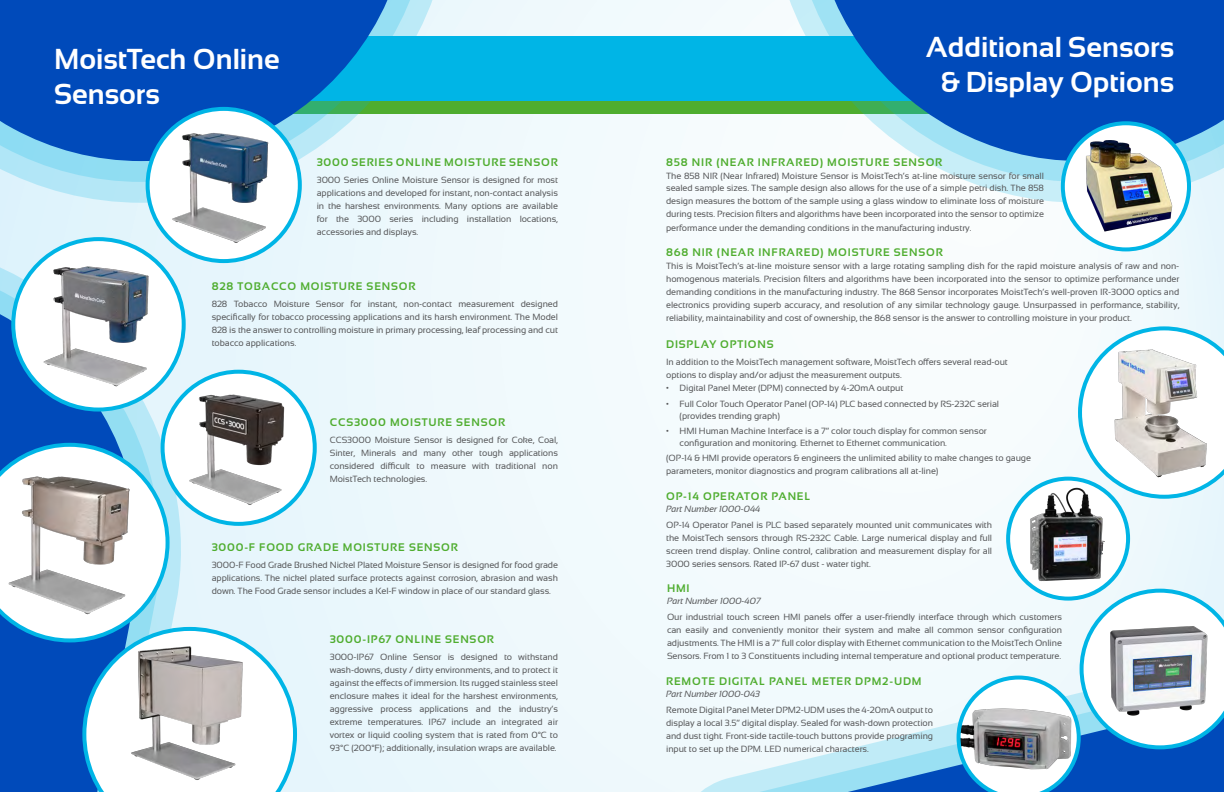
<style>
.page{position:relative;width:1224px;height:792px;background:#f1fafd}
.page>*{position:absolute;margin:0;border:0;box-sizing:border-box;transform-origin:0 0}
.t1{font:700 28.9px/34.6px "Sansation";color:#fff}
.t2{font:700 11px "Sansation";letter-spacing:.075em;color:#4fad2f}
.t3{font:9px/13px "Sansation";letter-spacing:-.01em;color:#57585a;text-align:justify}
.t4{font:italic 9px "Sansation";letter-spacing:-.01em;color:#57585a}
</style>
<div class="page">
<svg style="left:0;top:236px;width:184px;height:192px;fill:#e4f5fc"></svg>
<svg style="left:0;top:257px;width:163px;height:186px;fill:#def3fc"></svg>
<svg style="left:0;top:277px;width:142px;height:166px;background:#246ec8"></svg>
<svg style="left:712px;top:722px;width:245px;height:70px"></svg>
<div style="left:154px;top:36px;width:1070px;height:72px;background:#00b5e6"></div>
<div style="left:104px;top:102px;width:1120px;height:12px;background:#4fad2f"></div>
<svg style="left:0;top:0;width:452px;height:203px"></svg>
<svg style="left:0;top:0;width:431px;height:182px"></svg>
<svg style="left:0;top:0;width:410px;height:161px;background:#1d6bc3"></svg>
<svg style="left:770px;top:0;width:454px;height:203px"></svg>
<svg style="left:791px;top:0;width:433px;height:182px"></svg>
<svg style="left:812px;top:0;width:412px;height:161px;background:#216dc4"></svg>
<svg style="left:1063px;top:123px;width:126px;height:126px;fill:#fff"></svg>
<img style="left:1077px;top:134px;width:107px;height:104px">
<div style="left:1061px;top:121px;width:130px;height:130px;border:4px solid #00b5e6;border-radius:50%"></div>
<svg style="left:1078px;top:326px;width:146px;height:173px"></svg>
<div style="left:148px;top:109px;width:152px;height:152px;background:#fff;border-radius:50%"></div>
<img style="left:170px;top:109px;width:103px;height:140px">
<div style="left:146px;top:107px;width:156px;height:156px;border:4px solid #00b5e6;border-radius:50%"></div>
<svg style="left:163px;top:372px;width:152px;height:152px;fill:#fff"></svg>
<img style="left:186px;top:384px;width:103px;height:59px">
<svg style="left:957px;top:589px;width:267px;height:203px"></svg>
<div style="left:13px;top:239px;width:171px;height:171px;background:#fff;border-radius:50%"></div>
<img style="left:38px;top:255px;width:116px;height:143px">
<div style="left:11px;top:237px;width:175px;height:175px;border:4px solid #00b5e6;border-radius:50%"></div>
<svg style="left:0;top:443px;width:297px;height:349px"></svg>
<svg style="left:1008px;top:479px;width:120px;height:120px"></svg>
<img style="left:1008px;top:483px;width:120px;height:104px">
<div style="left:1006px;top:477px;width:124px;height:124px;border:4px solid #00b5e6;border-radius:50%"></div>
<h1 class="t1" style="left:54px;top:42px;width:227px">MoistTech Online<br>Sensors</h1>
<p class="t2" style="left:317px;top:156px;width:243px">3000 SERIES ONLINE MOISTURE SENSOR</p>
<p class="t3" style="left:317px;top:173px;width:243px">3000 Series Online Moisture Sensor is designed for most applications and developed for instant, non-contact analysis in the harshest environments. Many options are available for the 3000 series including installation locations, accessories and displays.</p>
<p class="t2" style="left:212px;top:280px;width:205px">828 TOBACCO MOISTURE SENSOR</p>
<p class="t3" style="left:212px;top:297px;width:348px">828 Tobacco Moisture Sensor for instant, non-contact measurement designed specifically for tobacco processing applications and its harsh environment. The Model 828 is the answer to controlling moisture in primary processing, leaf processing and cut tobacco applications.</p>
<p class="t2" style="left:330px;top:416px;width:177px">CCS3000 MOISTURE SENSOR</p>
<p class="t3" style="left:330px;top:433px;width:230px">CCS3000 Moisture Sensor is designed for Coke, Coal, Sinter, Minerals and many other tough applications considered difficult to measure with traditional non MoistTech technologies.</p>
<p class="t2" style="left:212px;top:541px;width:248px">3000-F FOOD GRADE MOISTURE SENSOR</p>
<p class="t3" style="left:212px;top:559px;width:348px">3000-F Food Grade Brushed Nickel Plated Moisture Sensor is designed for food grade applications. The nickel plated surface protects against corrosion, abrasion and wash down. The Food Grade sensor includes a Kel-F window in place of our standard glass.</p>
<p class="t2" style="left:330px;top:633px;width:166px">3000-IP67 ONLINE SENSOR</p>
<p class="t3" style="left:330px;top:651px;width:230px">3000-IP67 Online Sensor is designed to withstand wash-downs, dusty / dirty environments, and to protect it against the effects of immersion. Its rugged stainless steel enclosure makes it ideal for the harshest environments, aggressive process applications and the industry’s extreme temperatures. IP67 include an integrated air vortex or liquid cooling system that is rated from 0°C to 93°C (200°F); additionally, insulation wraps are available.</p>
<h1 class="t1" style="left:926px;top:30px;width:250px;text-align:center">Additional Sensors &amp; Display Options</h1>
<p class="t2" style="left:666px;top:156px;width:278px">858 NIR (NEAR INFRARED) MOISTURE SENSOR</p>
<p class="t3" style="left:666px;top:169px;width:379px">The 858 NIR (Near Infrared) Moisture Sensor is MoistTech’s at-line moisture sensor for small sealed sample sizes. The sample design also allows for the use of a simple petri dish. The 858 design measures the bottom of the sample using a glass window to eliminate loss of moisture during tests. Precision filters and algorithms have been incorporated into the sensor to optimize performance under the demanding conditions in the manufacturing industry.</p>
<p class="t2" style="left:666px;top:246px;width:278px">868 NIR (NEAR INFRARED) MOISTURE SENSOR</p>
<p class="t3" style="left:666px;top:260px;width:515px">This is MoistTech’s at-line moisture sensor with a large rotating sampling dish for the rapid moisture analysis of raw and non&shy;homogenous materials. Precision filters and algorithms have been incorporated into the sensor to optimize performance under demanding conditions in the manufacturing industry. The 868 Sensor incorporates MoistTech’s well-proven IR-3000 optics and electronics providing superb accuracy, and resolution of any similar technology gauge. Unsurpassed in performance, stability, reliability, maintainability and cost of ownership, the 868 sensor is the answer to controlling moisture in your product.</p>
<p class="t2" style="left:666px;top:338px;width:109px">DISPLAY OPTIONS</p>
<p class="t3" style="left:666px;top:356px;width:343px">In addition to the MoistTech management software, MoistTech offers several read-out options to display and/or adjust the measurement outputs.</p>
<p class="t3" style="left:666px;top:382px;width:239px">• Digital Panel Meter (DPM) connected by 4-20mA output</p>
<p class="t3" style="left:680px;top:397px;width:321px;line-height:12px;text-indent:-14px">• Full Color Touch Operator Panel (OP-14) PLC based connected by RS-232C serial (provides trending graph)</p>
<p class="t3" style="left:680px;top:425px;width:309px;line-height:12px;text-indent:-14px">• HMI Human Machine Interface is a 7” color touch display for common sensor configuration and monitoring. Ethernet to Ethernet communication.</p>
<p class="t3" style="left:666px;top:452px;width:366px">(OP-14 &amp; HMI provide operators &amp; engineers the unlimited ability to make changes to gauge parameters, monitor diagnostics and program calibrations all at-line)</p>
<p class="t2" style="left:666px;top:490px;width:146px">OP-14 OPERATOR PANEL</p>
<p class="t4" style="left:666px;top:504px;width:96px">Part Number 1000-044</p>
<p class="t3" style="left:666px;top:518px;width:328px">OP-14 Operator Panel is PLC based separately mounted unit communicates with the MoistTech sensors through RS-232C Cable. Large numerical display and full screen trend display. Online control, calibration and measurement display for all 3000 series sensors. Rated IP-67 dust - water tight.</p>
<p class="t2" style="left:667px;top:582px;width:24px">HMI</p>
<p class="t4" style="left:667px;top:596px;width:95px">Part Number 1000-407</p>
<p class="t3" style="left:667px;top:611px;width:396px">Our industrial touch screen HMI panels offer a user-friendly interface through which customers can easily and conveniently monitor their system and make all common sensor configuration adjustments. The HMI is a 7” full color display with Ethernet communication to the MoistTech Online Sensors. From 1 to 3 Constituents including internal temperature and optional product temperature.</p>
<p class="t2" style="left:666px;top:675px;width:257px">REMOTE DIGITAL PANEL METER DPM2-UDM</p>
<p class="t4" style="left:666px;top:689px;width:96px">Part Number 1000-043</p>
<p class="t3" style="left:666px;top:703px;width:268px">Remote Digital Panel Meter DPM2-UDM uses the 4-20mA output to display a local 3.5” digital display. Sealed for wash-down protection and dust tight. Front-side tactile-touch buttons provide programing input to set up the DPM. LED numerical characters.</p>
</div>
